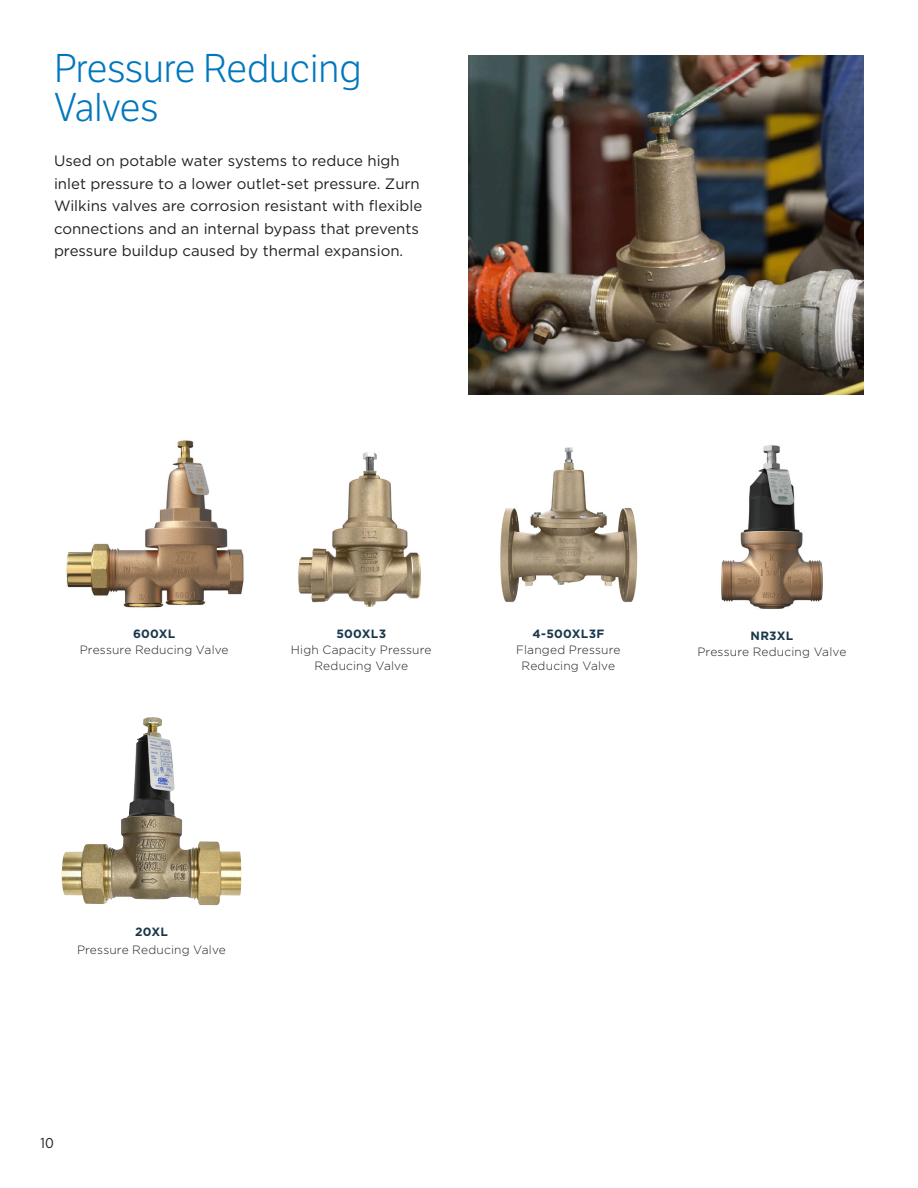
<style>
.page{position:relative;width:918px;height:1188px;background:#fff}
.page>*{position:absolute;margin:0;border:0;box-sizing:border-box;transform-origin:0 0}
.Header_26_26{font:300 39px/39px "LFT Etica";color:#0077bd}
.t1{font:15px/22.5px "Gotham";color:#231f20}
.t2{font:14.25px "Gotham Narrow";color:#231f20}
.Centered_Caption{font:300 12px/16.4px "Gotham";letter-spacing:.015em;color:#231f20;text-align:center}
.s1{font-weight:700;color:#1a374b}
</style>
<div class="page">
<img style="left:468px;top:55px;width:396px;height:339px">
<img style="left:62px;top:717px;width:179px;height:188px">
<img style="left:66px;top:440px;width:178px;height:168px">
<img style="left:298px;top:452px;width:123px;height:155px">
<img style="left:721px;top:445px;width:102px;height:164px">
<img style="left:500px;top:447px;width:138px;height:155px">
<p class="Header_26_26" style="left:54px;top:51px;width:309px">Pressure Reducing<br>Valves</p>
<p class="t1" style="left:54px;top:150px;width:370px">Used on potable water systems to reduce high inlet pressure to a lower outlet-set pressure. Zurn Wilkins valves are corrosion resistant with flexible connections and an internal bypass that prevents pressure buildup caused by thermal expansion.</p>
<p class="Centered_Caption" style="left:80px;top:625px;width:150px"><span class="s1">600XL<br></span>Pressure Reducing Valve</p>
<p class="Centered_Caption" style="left:291px;top:625px;width:142px"><span class="s1">500XL3<br></span>High Capacity Pressure<br>Reducing Valve</p>
<p class="Centered_Caption" style="left:697px;top:628px;width:150px;line-height:15.9px"><span class="s1">NR3XL<br></span>Pressure Reducing Valve</p>
<p class="Centered_Caption" style="left:516px;top:625px;width:106px"><span class="s1">4-500XL3F<br></span>Flanged Pressure<br>Reducing Valve</p>
<p class="Centered_Caption" style="left:77px;top:923px;width:150px;line-height:17.9px"><span class="s1">20XL<br></span>Pressure Reducing Valve</p>
<p class="t2" style="left:40px;top:1134px;width:15px">10</p>
</div>
